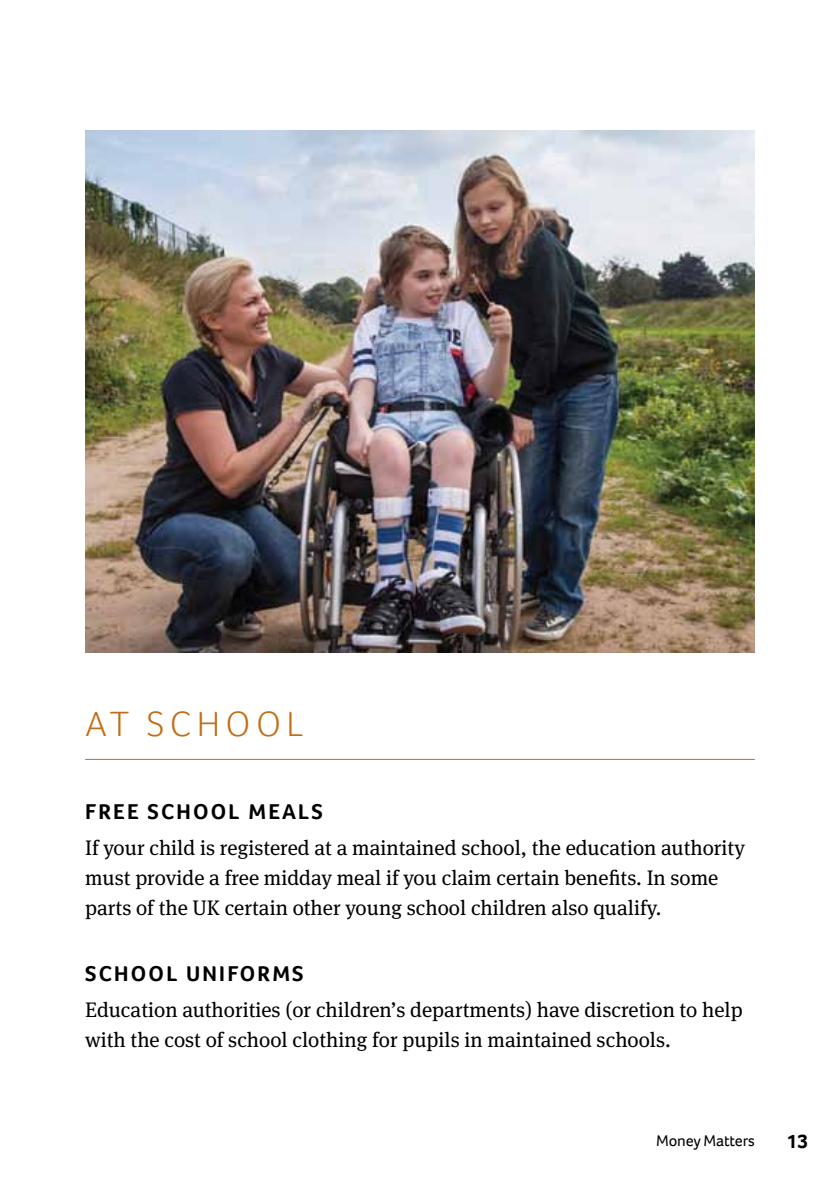
<style>
.page{position:relative;width:840px;height:1191px;background:#fff}
.page>*{position:absolute;margin:0;border:0;box-sizing:border-box;transform-origin:0 0}
.t1{font:300 36px "Foco";letter-spacing:.15em;color:#c36d16}
.t2{font:700 22px "Foco";letter-spacing:.1em;color:#000}
.t3{font:21px/30px "Meta Serif OT";color:#000}
.t4{font:700 20px "Foco";color:#000}
.t5{font:16px "Foco";letter-spacing:-.01em;color:#000}
</style>
<div class="page">
<hr style="left:85px;top:759px;width:669px;height:1px;background:#c36d16">
<img style="left:85px;top:130px;width:669px;height:522px">
<h1 class="t1" style="left:85px;top:700px;width:220px">AT SCHOOL</h1>
<p class="t2" style="left:85px;top:797px;width:237px">FREE SCHOOL MEALS</p>
<p class="t3" style="left:85px;top:832px;width:661px">If your child is registered at a maintained school, the education authority must provide a free midday meal if you claim certain benefits. In some parts of the UK certain other young school children also qualify.</p>
<p class="t2" style="left:85px;top:959px;width:203px">SCHOOL UNIFORMS</p>
<p class="t3" style="left:85px;top:994px;width:658px">Education authorities (or children’s departments) have discretion to help with the cost of school clothing for pupils in maintained schools.</p>
<p class="t5" style="left:655px;top:1129px;width:100px">Money Matters</p>
<p class="t4" style="left:786px;top:1128px;width:23px">13</p>
</div>
